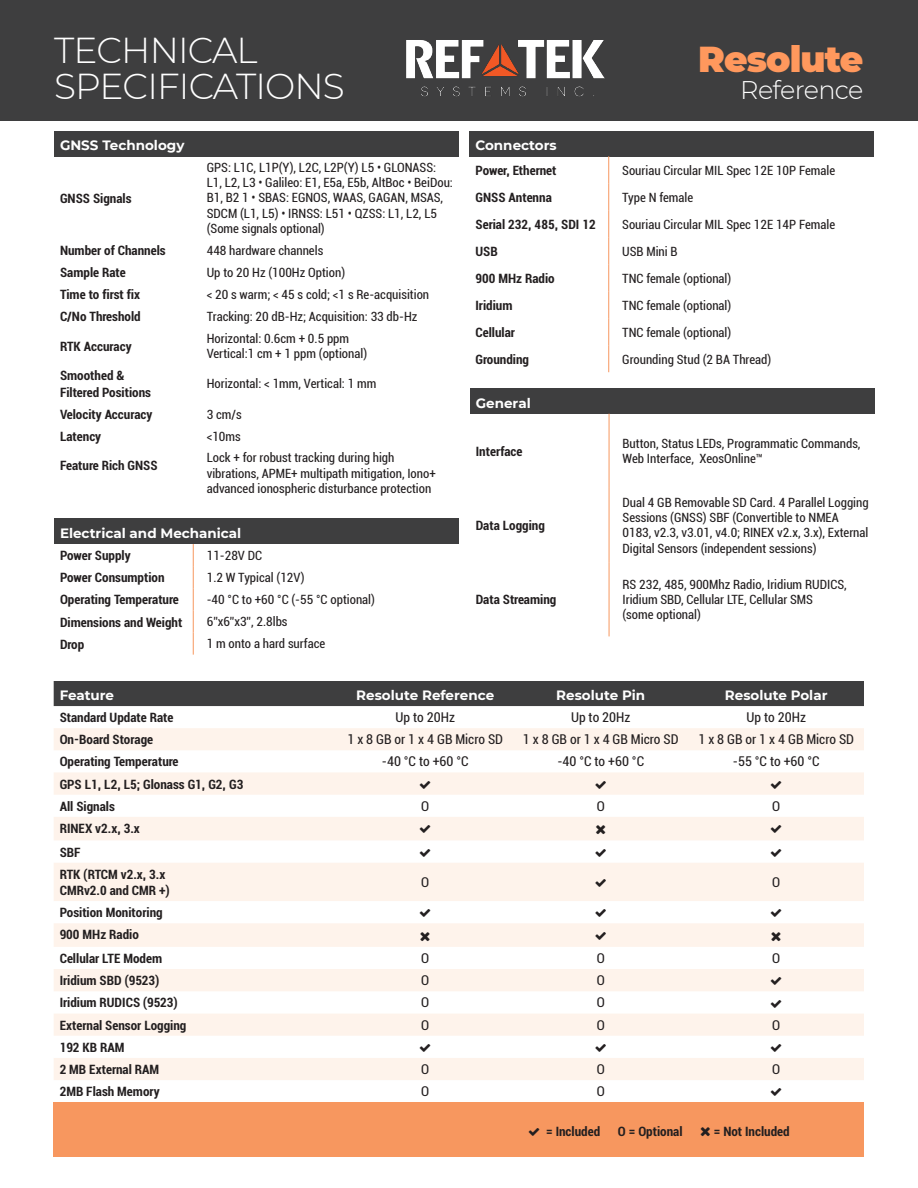
<style>
.page{position:relative;width:918px;height:1188px;background:#fff}
.page>*{position:absolute;margin:0;border:0;box-sizing:border-box;transform-origin:0 0}
.t1{font:300 36px/36px "Montserrat";letter-spacing:-.025em;color:#fff}
.t2{font:900 36px "Montserrat";letter-spacing:-.025em;color:#ff985d}
.t3{font:300 25.5px "Montserrat";letter-spacing:-.025em;color:#fff}
.t4{font:700 condensed 13.5px/16.2px "Roboto";color:#231f20}
.t5{font:condensed 13.5px "Roboto";color:#231f20}
.t6{font:700 13.5px "Montserrat";color:#fff}
.t7{font:condensed 12.75px/15.3px "Roboto";color:#231f20}
</style>
<div class="page">
<div style="left:469px;top:131px;width:405px;height:25px;background:#3e3e3f"></div>
<svg style="left:608px;top:156px;width:1px;height:216px"></svg>
<div style="left:0;top:0;width:918px;height:120px;background:#3e3e3f"></div>
<div style="left:54px;top:131px;width:405px;height:25px;background:#3e3e3f"></div>
<div style="left:54px;top:519px;width:405px;height:25px;background:#3e3e3f"></div>
<svg style="left:193px;top:544px;width:1px;height:111px"></svg>
<div style="left:470px;top:389px;width:405px;height:25px;background:#3e3e3f"></div>
<hr style="left:609px;top:414px;width:1px;height:74px;background:#f7975f">
<hr style="left:609px;top:488px;width:1px;height:74px;background:#f7975f">
<hr style="left:609px;top:562px;width:1px;height:74px;background:#f7975f">
<div style="left:54px;top:681px;width:810px;height:25px;background:#3e3e3f"></div>
<svg style="left:54px;top:728px;width:810px;height:352px;fill:#fef3eb"></svg>
<div style="left:54px;top:1102px;width:810px;height:55px;background:#f7975f"></div>
<img style="left:406px;top:40px;width:198px;height:57px">
<svg style="left:420px;top:781px;width:10px;height:8px"></svg>
<svg style="left:596px;top:781px;width:10px;height:8px"></svg>
<svg style="left:771px;top:781px;width:10px;height:8px"></svg>
<svg style="left:420px;top:825px;width:10px;height:8px"></svg>
<svg style="left:596px;top:825px;width:9px;height:10px"></svg>
<svg style="left:771px;top:825px;width:10px;height:8px"></svg>
<svg style="left:420px;top:849px;width:10px;height:8px"></svg>
<svg style="left:596px;top:849px;width:10px;height:8px"></svg>
<svg style="left:771px;top:849px;width:10px;height:8px"></svg>
<svg style="left:596px;top:879px;width:10px;height:8px"></svg>
<svg style="left:420px;top:909px;width:10px;height:8px"></svg>
<svg style="left:596px;top:909px;width:10px;height:8px"></svg>
<svg style="left:771px;top:909px;width:10px;height:8px"></svg>
<svg style="left:421px;top:932px;width:9px;height:9px"></svg>
<svg style="left:596px;top:931px;width:10px;height:9px"></svg>
<svg style="left:772px;top:932px;width:9px;height:9px"></svg>
<svg style="left:771px;top:977px;width:10px;height:8px"></svg>
<svg style="left:771px;top:999px;width:10px;height:8px"></svg>
<svg style="left:420px;top:1044px;width:10px;height:8px"></svg>
<svg style="left:596px;top:1044px;width:10px;height:8px"></svg>
<svg style="left:771px;top:1044px;width:10px;height:8px"></svg>
<p class="t1" style="left:54px;top:31px;width:292px">TECHNICAL<br>SPECIFICATIONS</p>
<p class="t6" style="left:60px;top:136px;width:126px">GNSS Technology</p>
<p class="t4" style="left:60px;top:190px;width:73px">GNSS Signals</p>
<p class="t7" style="left:207px;top:159px;width:248px">GPS: L1C, L1P(Y), L2C, L2P(Y) L5 • GLONASS:<br>L1, L2, L3 • Galileo: E1, E5a, E5b, AltBoc • BeiDou:<br>B1, B2 1 • SBAS: EGNOS, WAAS, GAGAN, MSAS, SDCM (L1, L5) • IRNSS: L51 • QZSS: L1, L2, L5 (Some signals optional)</p>
<p class="t4" style="left:60px;top:242px;width:107px">Number of Channels</p>
<p class="t7" style="left:207px;top:242px;width:118px">448 hardware channels</p>
<p class="t4" style="left:60px;top:264px;width:67px">Sample Rate</p>
<p class="t7" style="left:207px;top:264px;width:140px">Up to 20 Hz (100Hz Option)</p>
<p class="t4" style="left:60px;top:286px;width:82px">Time to first fix</p>
<p class="t7" style="left:207px;top:286px;width:224px">&lt; 20 s warm; &lt; 45 s cold; &lt;1 s Re-acquisition</p>
<p class="t4" style="left:60px;top:308px;width:82px">C/No Threshold</p>
<p class="t7" style="left:207px;top:309px;width:212px">Tracking: 20 dB-Hz; Acquisition: 33 db-Hz</p>
<p class="t4" style="left:60px;top:338px;width:73px">RTK Accuracy</p>
<p class="t7" style="left:207px;top:330px;width:162px">Horizontal: 0.6cm + 0.5 ppm<br>Vertical:1 cm + 1 ppm (optional)</p>
<p class="t4" style="left:60px;top:367px;width:93px">Smoothed &amp;<br>Filtered Positions</p>
<p class="t7" style="left:207px;top:376px;width:171px">Horizontal: &lt; 1mm, Vertical: 1 mm</p>
<p class="t4" style="left:60px;top:406px;width:94px">Velocity Accuracy</p>
<p class="t7" style="left:207px;top:406px;width:36px">3 cm/s</p>
<p class="t4" style="left:60px;top:428px;width:43px">Latency</p>
<p class="t7" style="left:207px;top:428px;width:36px">&lt;10ms</p>
<p class="t4" style="left:60px;top:457px;width:99px">Feature Rich GNSS</p>
<p class="t7" style="left:207px;top:450px;width:231px">Lock + for robust tracking during high vibrations, APME+ multipath mitigation, Iono+ advanced ionospheric disturbance protection</p>
<p class="t6" style="left:60px;top:523px;width:183px">Electrical and Mechanical</p>
<p class="t4" style="left:60px;top:547px;width:72px">Power Supply</p>
<p class="t7" style="left:207px;top:547px;width:57px">11-28V DC</p>
<p class="t4" style="left:60px;top:569px;width:106px">Power Consumption</p>
<p class="t7" style="left:207px;top:569px;width:99px">1.2 W Typical (12V)</p>
<p class="t4" style="left:60px;top:591px;width:120px">Operating Temperature</p>
<p class="t7" style="left:207px;top:591px;width:170px">-40 °C to +60 °C (-55 °C optional)</p>
<p class="t4" style="left:60px;top:613px;width:124px">Dimensions and Weight</p>
<p class="t7" style="left:207px;top:614px;width:82px">6”x6”x3”, 2.8lbs</p>
<p class="t4" style="left:60px;top:636px;width:26px">Drop</p>
<p class="t7" style="left:207px;top:636px;width:120px">1 m onto a hard surface</p>
<p class="t2" style="left:698px;top:33px;width:167px">Resolute</p>
<p class="t3" style="left:740px;top:73px;width:125px">Reference</p>
<p class="t6" style="left:475px;top:136px;width:83px">Connectors</p>
<p class="t4" style="left:475px;top:162px;width:82px">Power, Ethernet</p>
<p class="t7" style="left:622px;top:162px;width:214px">Souriau Circular MIL Spec 12E 10P Female</p>
<p class="t4" style="left:475px;top:189px;width:78px">GNSS Antenna</p>
<p class="t7" style="left:622px;top:189px;width:72px">Type N female</p>
<p class="t4" style="left:475px;top:216px;width:122px">Serial 232, 485, SDI 12</p>
<p class="t7" style="left:622px;top:216px;width:214px">Souriau Circular MIL Spec 12E 14P Female</p>
<p class="t4" style="left:475px;top:243px;width:24px">USB</p>
<p class="t7" style="left:622px;top:243px;width:57px">USB Mini B</p>
<p class="t4" style="left:475px;top:270px;width:81px">900 MHz Radio</p>
<p class="t7" style="left:622px;top:270px;width:111px">TNC female (optional)</p>
<p class="t4" style="left:475px;top:297px;width:39px">Iridium</p>
<p class="t7" style="left:622px;top:297px;width:111px">TNC female (optional)</p>
<p class="t4" style="left:475px;top:324px;width:41px">Cellular</p>
<p class="t7" style="left:622px;top:324px;width:111px">TNC female (optional)</p>
<p class="t4" style="left:475px;top:351px;width:55px">Grounding</p>
<p class="t7" style="left:622px;top:351px;width:151px">Grounding Stud (2 BA Thread)</p>
<p class="t6" style="left:476px;top:393px;width:56px">General</p>
<p class="t4" style="left:476px;top:443px;width:48px">Interface</p>
<p class="t7" style="left:623px;top:435px;width:239px">Button, Status LEDs, Programmatic Commands,<br>Web Interface, XeosOnline™</p>
<p class="t4" style="left:476px;top:517px;width:71px">Data Logging</p>
<p class="t4" style="left:476px;top:591px;width:82px">Data Streaming</p>
<p class="t7" style="left:623px;top:494px;width:248px">Dual 4 GB Removable SD Card. 4 Parallel Logging Sessions (GNSS) SBF (Convertible to NMEA 0183, v2.3, v3.01, v4.0; RINEX v2.x, 3.x), External Digital Sensors (independent sessions)</p>
<p class="t7" style="left:623px;top:576px;width:226px">RS 232, 485, 900Mhz Radio, Iridium RUDICS,<br>Iridium SBD, Cellular LTE, Cellular SMS (some optional)</p>
<p class="t6" style="left:60px;top:686px;width:56px">Feature</p>
<p class="t6" style="left:356px;top:686px;width:139px">Resolute Reference</p>
<p class="t6" style="left:556px;top:686px;width:90px">Resolute Pin</p>
<p class="t6" style="left:725px;top:686px;width:104px">Resolute Polar</p>
<p class="t4" style="left:60px;top:709px;width:115px">Standard Update Rate</p>
<p class="t5" style="left:396px;top:708px;width:61px">Up to 20Hz</p>
<p class="t5" style="left:571px;top:708px;width:61px">Up to 20Hz</p>
<p class="t5" style="left:747px;top:708px;width:61px">Up to 20Hz</p>
<p class="t4" style="left:60px;top:731px;width:95px">On-Board Storage</p>
<p class="t5" style="left:347px;top:730px;width:157px">1 x 8 GB or 1 x 4 GB Micro SD</p>
<p class="t5" style="left:523px;top:730px;width:157px">1 x 8 GB or 1 x 4 GB Micro SD</p>
<p class="t5" style="left:698px;top:730px;width:157px">1 x 8 GB or 1 x 4 GB Micro SD</p>
<p class="t4" style="left:60px;top:753px;width:120px">Operating Temperature</p>
<p class="t5" style="left:382px;top:752px;width:88px">-40 °C to +60 °C</p>
<p class="t5" style="left:557px;top:752px;width:88px">-40 °C to +60 °C</p>
<p class="t5" style="left:733px;top:752px;width:88px">-55 °C to +60 °C</p>
<p class="t4" style="left:60px;top:775px;width:185px">GPS L1, L2, L5; Glonass G1, G2, G3</p>
<p class="t4" style="left:60px;top:798px;width:57px">All Signals</p>
<p class="t5" style="left:421px;top:797px;width:10px">O</p>
<p class="t5" style="left:597px;top:797px;width:10px">O</p>
<p class="t5" style="left:772px;top:797px;width:10px">O</p>
<p class="t4" style="left:60px;top:820px;width:82px">RINEX v2.x, 3.x</p>
<p class="t4" style="left:60px;top:843px;width:22px">SBF</p>
<p class="t4" style="left:60px;top:866px;width:107px">RTK (RTCM v2.x, 3.x</p>
<p class="t4" style="left:60px;top:882px;width:111px">CMRv2.0 and CMR +)</p>
<p class="t5" style="left:421px;top:873px;width:10px">O</p>
<p class="t5" style="left:772px;top:873px;width:10px">O</p>
<p class="t4" style="left:60px;top:904px;width:105px">Position Monitoring</p>
<p class="t4" style="left:60px;top:926px;width:81px">900 MHz Radio</p>
<p class="t4" style="left:60px;top:950px;width:104px">Cellular LTE Modem</p>
<p class="t5" style="left:421px;top:949px;width:10px">O</p>
<p class="t5" style="left:597px;top:949px;width:10px">O</p>
<p class="t5" style="left:772px;top:949px;width:10px">O</p>
<p class="t4" style="left:60px;top:972px;width:101px">Iridium SBD (9523)</p>
<p class="t5" style="left:421px;top:971px;width:10px">O</p>
<p class="t5" style="left:597px;top:971px;width:10px">O</p>
<p class="t4" style="left:60px;top:994px;width:120px">Iridium RUDICS (9523)</p>
<p class="t5" style="left:421px;top:993px;width:10px">O</p>
<p class="t5" style="left:597px;top:993px;width:10px">O</p>
<p class="t4" style="left:60px;top:1017px;width:128px">External Sensor Logging</p>
<p class="t5" style="left:421px;top:1016px;width:10px">O</p>
<p class="t5" style="left:597px;top:1016px;width:10px">O</p>
<p class="t5" style="left:772px;top:1016px;width:10px">O</p>
<p class="t4" style="left:60px;top:1039px;width:66px">192 KB RAM</p>
<p class="t4" style="left:60px;top:1061px;width:101px">2 MB External RAM</p>
<p class="t5" style="left:421px;top:1060px;width:10px">O</p>
<p class="t5" style="left:597px;top:1060px;width:10px">O</p>
<p class="t5" style="left:772px;top:1060px;width:10px">O</p>
<p class="t4" style="left:60px;top:1083px;width:102px">2MB Flash Memory</p>
<p class="t5" style="left:421px;top:1082px;width:10px">O</p>
<p class="t5" style="left:597px;top:1082px;width:10px">O</p>
<p class="t4" style="left:546px;top:1123px;width:56px">= Included</p>
<p class="t4" style="left:618px;top:1123px;width:66px">O = Optional</p>
<p class="t4" style="left:714px;top:1123px;width:78px">= Not Included</p>
</div>
